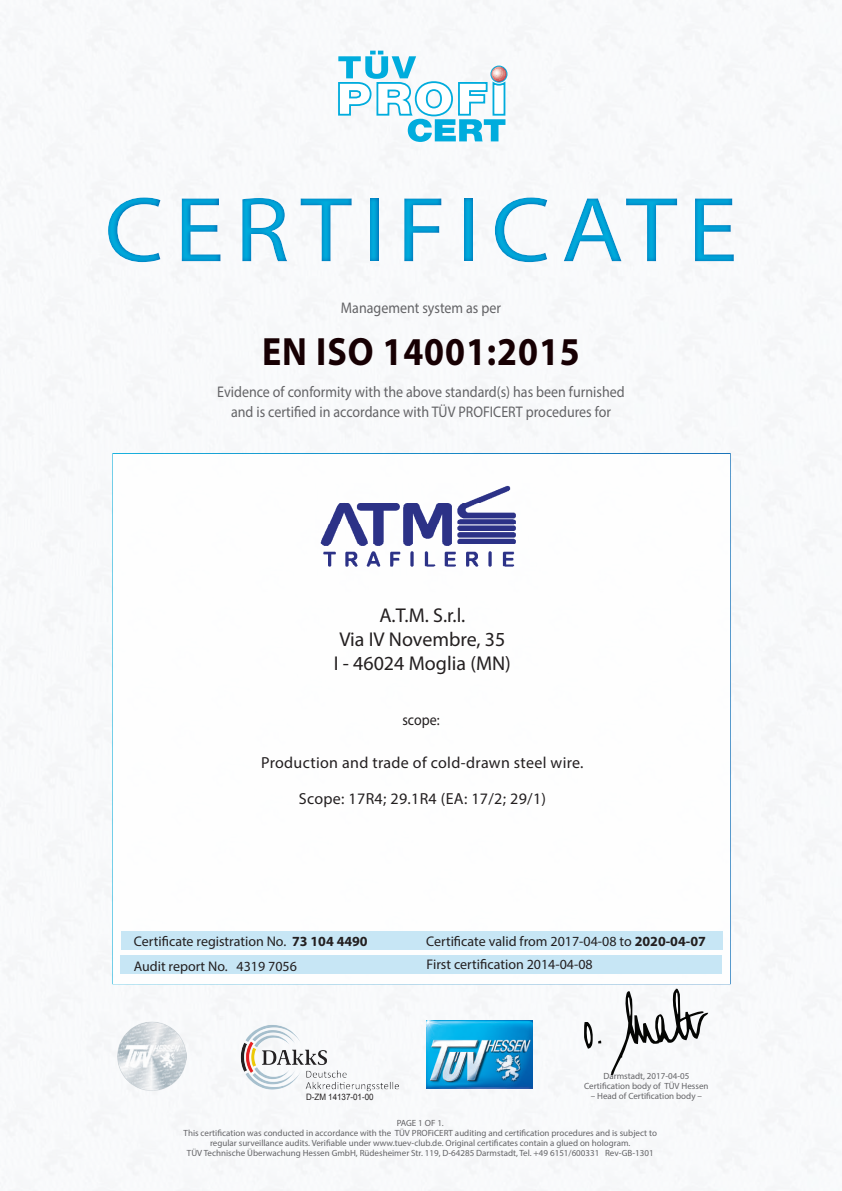
<style>
.page{position:relative;width:842px;height:1191px;background:#fff}
.page>*{position:absolute;margin:0;border:0;box-sizing:border-box;transform-origin:0 0}
.t1{font:93px "Myriad Pro";letter-spacing:.1em;color:#00acdd;scale:1.1 1}
.t2{font:700 39.6px "Myriad Pro";letter-spacing:.025em;color:#170003;scale:.91 1}
.t3{font:20px/24px "Myriad Pro";color:#231f20;text-align:center}
.t4{font:16px "Myriad Pro";letter-spacing:.02em;color:#231f20}
.t5{font:15.4px/20px "Myriad Pro";color:#636366;text-align:center;scale:.91 1}
.t6{font:15.4px "Myriad Pro";color:#231f20;scale:.91 1}
.t7{font:14px/24.6px "Myriad Pro";color:#231f20}
.t8{font:9px/10px "Myriad Pro";color:#636366;text-align:center}
.t9{font:8.8px "Arial";color:#231f20;scale:.91 1}
.s1{font-weight:700}
</style>
<div class="page">
<img style="left:0;top:0;width:840px;height:1191px">
<svg style="left:338px;top:51px;width:169px;height:91px"></svg>
<img style="left:241px;top:1024px;width:158px;height:67px">
<img style="left:427px;top:1020px;width:106px;height:69px">
<div style="left:112px;top:453px;width:619px;height:531px;background:#fff;border:2px solid #fff"></div>
<div style="left:120px;top:955px;width:602px;height:19px;background:#c1e4f4"></div>
<div style="left:121px;top:931px;width:601px;height:19px;background:#c1e4f4"></div>
<div style="left:0;top:172px;width:842px;height:114px;background:#006bb6;opacity:.75"></div>
<img style="left:117px;top:1021px;width:70px;height:69px">
<img style="left:320px;top:485px;width:196px;height:82px">
<svg style="left:584px;top:1022px;width:17px;height:26px"></svg>
<svg style="left:611px;top:988px;width:97px;height:87px"></svg>
<h1 class="t1" style="left:104px;top:173px;width:577px">CERTIFICATE</h1>
<h3 class="t5" style="left:341px;top:298px;width:177px">Management system as per</h3>
<h2 class="t2" style="left:262px;top:326px;width:351px">EN ISO 14001:2015</h2>
<h3 class="t5" style="left:217px;top:381px;width:449px">Evidence of conformity with the above standard(s) has been furnished and is certified in accordance with TÜV PROFICERT procedures for</h3>
<h3 class="t3" style="left:334px;top:603px;width:179px">A.T.M. S.r.l.<br>Via IV Novembre, 35<br>I - 46024 Moglia (MN)</h3>
<h3 class="t6" style="left:402px;top:710px;width:42px">scope:</h3>
<h3 class="t4" style="left:261px;top:753px;width:324px">Production and trade of cold-drawn steel wire.</h3>
<h3 class="t4" style="left:299px;top:789px;width:249px">Scope: 17R4; 29.1R4 (EA: 17/2; 29/1)</h3>
<h3 class="t7" style="left:134px;top:929px;width:236px">Certificate registration No. <span class="s1">73 104 4490<br></span>Audit report No. 4319 7056</h3>
<p class="t9" style="left:306px;top:1090px;width:76px">D-ZM 14137-01-00</p>
<h3 class="t7" style="left:426px;top:929px;width:281px">Certificate valid from 2017-04-08 to <span class="s1">2020-04-07</span></h3>
<h3 class="t7" style="left:427px;top:952px;width:168px">First certification 2014-04-08</h3>
<p class="t8" style="left:584px;top:1071px;width:126px">Darmstadt, 2017-04-05<br>Certification body of TÜV Hessen</p>
<p class="t8" style="left:591px;top:1091px;width:113px">– Head of Certification body –</p>
<p class="t8" style="left:184px;top:1118px;width:475px">PAGE 1 OF 1.<br>This certification was conducted in accordance with the TÜV PROFiCERT auditing and certification procedures and is subject to regular surveillance audits. Verifiable under www.tuev-club.de. Original certificates contain a glued on hologram.<br>TÜV Technische Überwachung Hessen GmbH, Rüdesheimer Str. 119, D-64285 Darmstadt, Tel. +49 6151/600331 Rev-GB-1301</p>
</div>
